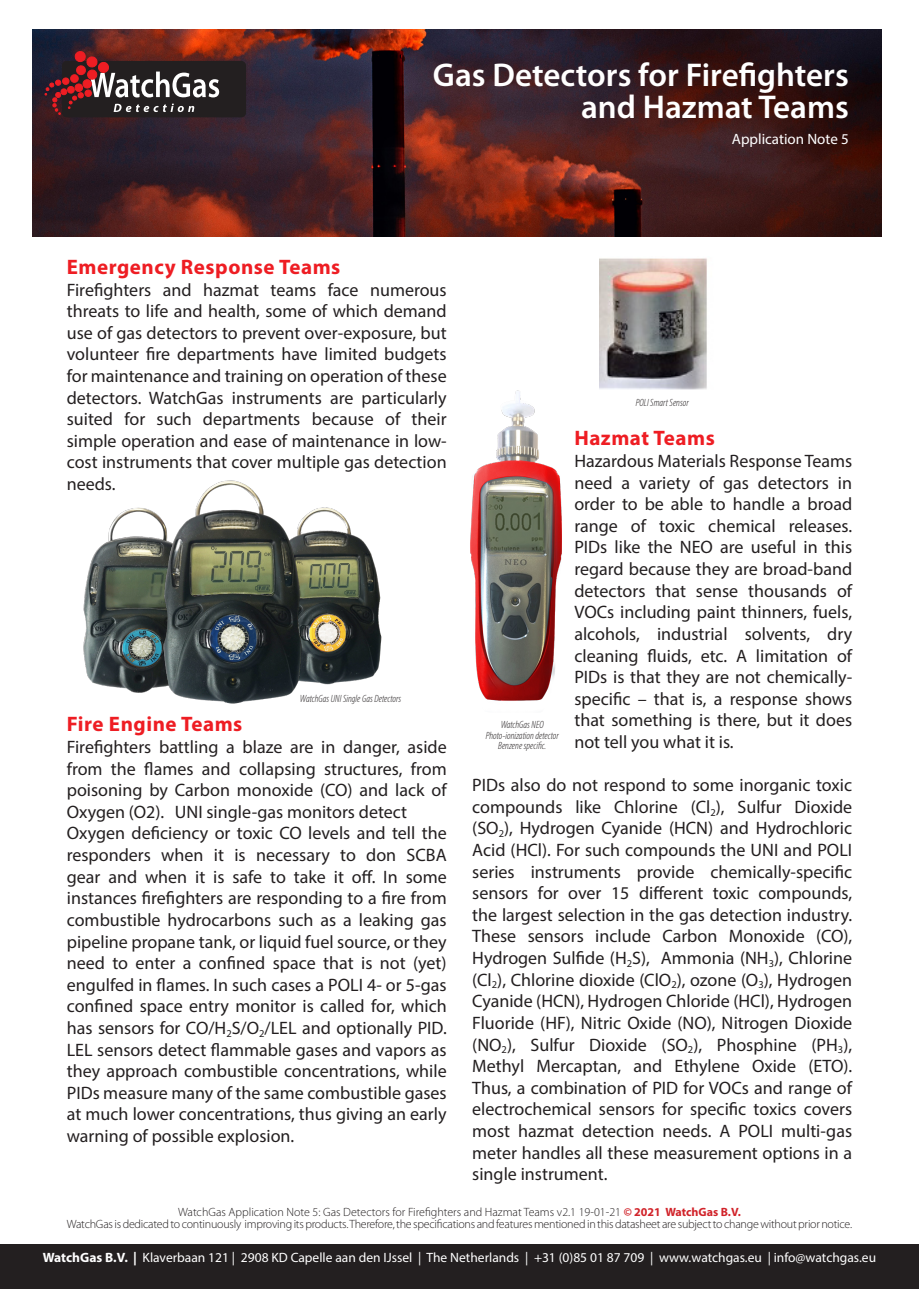
<style>
.page{position:relative;width:919px;height:1289px;background:#fff}
.page>*{position:absolute;margin:0;border:0;box-sizing:border-box;transform-origin:0 0}
.t1{font:600 33px "Myriad Pro";color:#fff}
.t2{font:700 21px "Myriad Pro";letter-spacing:.025em;color:#ee1d23}
.t3{font:18px/21.6px "Myriad Pro";color:#231f20;text-align:justify}
.t4{font:15px "Myriad Pro";color:#fff}
.t5{font:13.5px "Myriad Pro";color:#fff}
.t6{font:300 12px "Myriad Pro";letter-spacing:-.02em;color:#231f20}
.t7{font:300 12px "Myriad Pro";color:#231f20}
.t8{font:italic 300 condensed 10.5px "Myriad Pro";color:#231f20}
.s1{font-weight:700;color:#d1232a}
.s2{font-weight:700}
</style>
<div class="page">
<div style="left:0;top:1244px;width:918px;height:44px;background:#231f20"></div>
<img style="left:83px;top:507px;width:73px;height:186px">
<img style="left:156px;top:480px;width:152px;height:224px">
<img style="left:308px;top:390px;width:253px;height:311px">
<img style="left:600px;top:258px;width:107px;height:131px">
<img style="left:32px;top:30px;width:849px;height:206px">
<svg style="left:43px;top:49px;width:233px;height:82px;background:#4b3236"></svg>
<p class="t1" style="left:433px;top:54px;width:417px">Gas Detectors for Firefighters</p>
<p class="t1" style="left:581px;top:86px;width:269px">and Hazmat Teams</p>
<p class="t4" style="left:732px;top:130px;width:118px">Application Note 5</p>
<p class="t2" style="left:67px;top:253px;width:275px">Emergency Response Teams</p>
<p class="t3" style="left:67px;top:278px;width:381px">Firefighters and hazmat teams face numerous threats to life and health, some of which demand use of gas detectors to prevent over-exposure, but volunteer fire departments have limited budgets for maintenance and training on operation of these detectors. WatchGas instruments are particularly suited for such departments because of their simple operation and ease of maintenance in low&shy;cost instruments that cover multiple gas detection needs.</p>
<p class="t8" style="left:300px;top:692px;width:103px">WatchGas UNI Single Gas Detectors</p>
<p class="t2" style="left:67px;top:710px;width:177px">Fire Engine Teams</p>
<p class="t3" style="left:67px;top:736px;width:381px">Firefighters battling a blaze are in danger, aside from the flames and collapsing structures, from poisoning by Carbon monoxide (CO) and lack of Oxygen (O2). UNI single-gas monitors detect</p>
<p class="t3" style="left:67px;top:822px;width:381px">Oxygen deficiency or toxic CO levels and tell the responders when it is necessary to don SCBA gear and when it is safe to take it off. In some instances firefighters are responding to a fire from combustible hydrocarbons such as a leaking gas pipeline propane tank, or liquid fuel source, or they need to enter a confined space that is not (yet) engulfed in flames. In such cases a POLI 4- or 5-gas confined space entry monitor is called for, which has sensors for CO/H<sub>2</sub>S/O<sub>2</sub>/LEL and optionally PID.<br>LEL sensors detect flammable gases and vapors as they approach combustible concentrations, while PIDs measure many of the same combustible gases at much lower concentrations, thus giving an early warning of possible explosion.</p>
<p class="t8" style="left:635px;top:396px;width:54px">POLI Smart Sensor</p>
<p class="t2" style="left:574px;top:424px;width:142px">Hazmat Teams</p>
<p class="t3" style="left:574px;top:450px;width:279px">Hazardous Materials Response Teams need a variety of gas detectors in order to be able to handle a broad range of toxic chemical releases.<br>PIDs like the NEO are useful in this regard because they are broad-band detectors that sense thousands of VOCs including paint thinners, fuels, alcohols, industrial solvents, dry cleaning fluids, etc. A limitation of PIDs is that they are not chemically&shy;specific – that is, a response shows that something is there, but it does not tell you what it is.</p>
<p class="t3" style="left:472px;top:774px;width:381px">PIDs also do not respond to some inorganic toxic compounds like Chlorine (Cl<sub>2</sub>), Sulfur Dioxide (SO<sub>2</sub>), Hydrogen Cyanide (HCN) and Hydrochloric Acid (HCl). For such compounds the UNI and POLI series instruments provide chemically-specific sensors for over 15 different toxic compounds, the largest selection in the gas detection industry.<br>These sensors include Carbon Monoxide (CO), Hydrogen Sulfide (H<sub>2</sub>S), Ammonia (NH<sub>3</sub>), Chlorine (Cl<sub>2</sub>), Chlorine dioxide (ClO<sub>2</sub>), ozone (O<sub>3</sub>), Hydrogen Cyanide (HCN), Hydrogen Chloride (HCl), Hydrogen Fluoride (HF), Nitric Oxide (NO), Nitrogen Dioxide (NO<sub>2</sub>), Sulfur Dioxide (SO<sub>2</sub>), Phosphine (PH<sub>3</sub>), Methyl Mercaptan, and Ethylene Oxide (ETO).<br>Thus, a combination of PID for VOCs and range of electrochemical sensors for specific toxics covers most hazmat detection needs. A POLI multi-gas meter handles all these measurement options in a single instrument.</p>
<p class="t8" style="left:500px;top:718px;width:45px">WatchGas NEO</p>
<p class="t8" style="left:485px;top:729px;width:75px">Photo-ionization detector</p>
<p class="t8" style="left:498px;top:739px;width:50px">Benzene specific.</p>
<p class="t7" style="left:178px;top:1205px;width:564px">WatchGas Application Note 5: Gas Detectors for Firefighters and Hazmat Teams v2.1 19-01-21 <span class="s1">© 2021 WatchGas B.V.</span></p>
<p class="t6" style="left:67px;top:1217px;width:786px">WatchGas is dedicated to continuously improving its products. Therefore, the specifications and features mentioned in this datasheet are subject to change without prior notice.</p>
<p class="t5" style="left:43px;top:1248px;width:834px"><span class="s2">WatchGas B.V. |</span> Klaverbaan 121 | 2908 KD Capelle aan den IJssel | The Netherlands | +31 (0)85 01 87 709 | www.watchgas.eu | info@watchgas.eu</p>
</div>
